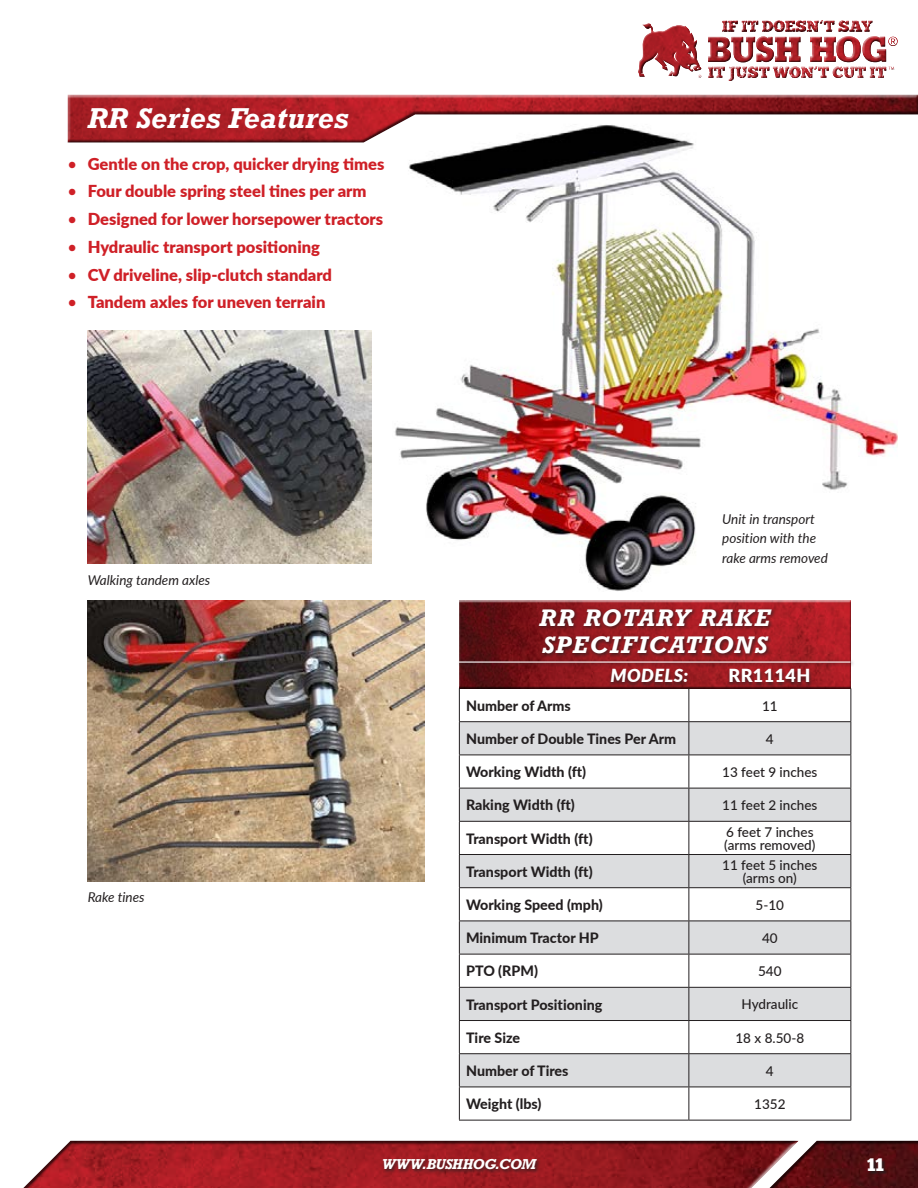
<style>
.page{position:relative;width:918px;height:1188px;background:#fff}
.page>*{position:absolute;margin:0;border:0;box-sizing:border-box;transform-origin:0 0}
.t1{font:italic 700 27px "Rockwell";letter-spacing:.01em;color:#fff}
.t2{font:italic 700 22.5px/27px "Rockwell";letter-spacing:.06em;color:#fff}
.t3{font:italic 900 18px "Lato";letter-spacing:.025em;color:#fff}
.t4{font:900 18px "Lato";letter-spacing:.025em;color:#fff}
.t5{font:18px "Chunk Five";color:#fff}
.t6{font:900 16.5px "Lato";color:#cf2027}
.t7{font:800 14.25px "Lato";color:#231f20}
.t8{font:500 13.5px/13.5px "Lato";color:#231f20}
.t9{font:italic 13.5px/19.5px "Lato";color:#231f20}
.t10{font:italic 700 13.5px "Rockwell";letter-spacing:-.025em;color:#fff}
.s1{font-weight:500}
</style>
<div class="page">
<img style="left:392px;top:144px;width:506px;height:457px">
<div style="left:67px;top:92px;width:851px;height:52px;background:#231f20;opacity:.75"></div>
<div style="left:459px;top:598px;width:393px;height:91px;background:#fff"></div>
<div style="left:459px;top:600px;width:394px;height:90px;background:#231f20;opacity:.75"></div>
<div style="left:608px;top:668px;width:205px;height:20px;background:#231f20;opacity:.75"></div>
<div style="left:537px;top:607px;width:240px;height:51px;background:#231f20;opacity:.75"></div>
<svg style="left:460px;top:722px;width:390px;height:365px;fill:#dcdddf"></svg>
<hr style="left:459px;top:688px;width:1px;height:33px;background:#231f20">
<hr style="left:459px;top:721px;width:230px;height:1px;background:#231f20">
<hr style="left:459px;top:722px;width:1px;height:33px;background:#231f20">
<hr style="left:459px;top:755px;width:230px;height:1px;background:#231f20">
<hr style="left:459px;top:755px;width:1px;height:33px;background:#231f20">
<hr style="left:459px;top:788px;width:230px;height:1px;background:#231f20">
<hr style="left:459px;top:788px;width:1px;height:33px;background:#231f20">
<hr style="left:459px;top:821px;width:230px;height:1px;background:#231f20">
<hr style="left:459px;top:822px;width:1px;height:32px;background:#231f20">
<hr style="left:459px;top:854px;width:230px;height:1px;background:#231f20">
<hr style="left:459px;top:855px;width:1px;height:32px;background:#231f20">
<hr style="left:459px;top:887px;width:230px;height:1px;background:#231f20">
<hr style="left:459px;top:888px;width:1px;height:33px;background:#231f20">
<hr style="left:459px;top:921px;width:230px;height:1px;background:#231f20">
<hr style="left:459px;top:921px;width:1px;height:33px;background:#231f20">
<hr style="left:459px;top:954px;width:230px;height:1px;background:#231f20">
<hr style="left:459px;top:954px;width:1px;height:33px;background:#231f20">
<hr style="left:459px;top:987px;width:230px;height:1px;background:#231f20">
<hr style="left:459px;top:988px;width:1px;height:32px;background:#231f20">
<hr style="left:459px;top:1020px;width:230px;height:1px;background:#231f20">
<hr style="left:459px;top:1021px;width:1px;height:32px;background:#231f20">
<hr style="left:459px;top:1053px;width:230px;height:1px;background:#231f20">
<hr style="left:459px;top:1054px;width:1px;height:33px;background:#231f20">
<hr style="left:459px;top:1087px;width:230px;height:1px;background:#231f20">
<hr style="left:459px;top:1087px;width:1px;height:33px;background:#231f20">
<hr style="left:459px;top:1120px;width:230px;height:1px;background:#231f20">
<hr style="left:688px;top:688px;width:1px;height:33px;background:#231f20">
<hr style="left:850px;top:688px;width:1px;height:33px;background:#231f20">
<hr style="left:689px;top:721px;width:162px;height:1px;background:#231f20">
<hr style="left:688px;top:722px;width:1px;height:33px;background:#231f20">
<hr style="left:850px;top:722px;width:1px;height:33px;background:#231f20">
<hr style="left:689px;top:755px;width:162px;height:1px;background:#231f20">
<hr style="left:688px;top:755px;width:1px;height:33px;background:#231f20">
<hr style="left:850px;top:755px;width:1px;height:33px;background:#231f20">
<hr style="left:689px;top:788px;width:162px;height:1px;background:#231f20">
<hr style="left:688px;top:788px;width:1px;height:33px;background:#231f20">
<hr style="left:850px;top:788px;width:1px;height:33px;background:#231f20">
<hr style="left:689px;top:821px;width:162px;height:1px;background:#231f20">
<hr style="left:688px;top:822px;width:1px;height:32px;background:#231f20">
<hr style="left:850px;top:822px;width:1px;height:32px;background:#231f20">
<hr style="left:689px;top:854px;width:162px;height:1px;background:#231f20">
<hr style="left:688px;top:855px;width:1px;height:32px;background:#231f20">
<hr style="left:850px;top:855px;width:1px;height:32px;background:#231f20">
<hr style="left:689px;top:887px;width:162px;height:1px;background:#231f20">
<hr style="left:688px;top:888px;width:1px;height:33px;background:#231f20">
<hr style="left:850px;top:888px;width:1px;height:33px;background:#231f20">
<hr style="left:689px;top:921px;width:162px;height:1px;background:#231f20">
<hr style="left:688px;top:921px;width:1px;height:33px;background:#231f20">
<hr style="left:850px;top:921px;width:1px;height:33px;background:#231f20">
<hr style="left:689px;top:954px;width:162px;height:1px;background:#231f20">
<hr style="left:688px;top:954px;width:1px;height:33px;background:#231f20">
<hr style="left:850px;top:954px;width:1px;height:33px;background:#231f20">
<hr style="left:689px;top:987px;width:162px;height:1px;background:#231f20">
<hr style="left:688px;top:988px;width:1px;height:32px;background:#231f20">
<hr style="left:850px;top:988px;width:1px;height:32px;background:#231f20">
<hr style="left:689px;top:1020px;width:162px;height:1px;background:#231f20">
<hr style="left:688px;top:1021px;width:1px;height:32px;background:#231f20">
<hr style="left:850px;top:1021px;width:1px;height:32px;background:#231f20">
<hr style="left:689px;top:1053px;width:162px;height:1px;background:#231f20">
<hr style="left:688px;top:1054px;width:1px;height:33px;background:#231f20">
<hr style="left:850px;top:1054px;width:1px;height:33px;background:#231f20">
<hr style="left:689px;top:1087px;width:162px;height:1px;background:#231f20">
<hr style="left:688px;top:1087px;width:1px;height:33px;background:#231f20">
<hr style="left:850px;top:1087px;width:1px;height:33px;background:#231f20">
<hr style="left:689px;top:1120px;width:162px;height:1px;background:#231f20">
<div style="left:457px;top:660px;width:399px;height:8px;background:#231f20;opacity:.75"></div>
<hr style="left:459px;top:662px;width:391px;height:1px;background:#fff">
<img style="left:88px;top:601px;width:337px;height:280px">
<img style="left:88px;top:331px;width:283px;height:233px">
<div style="left:0;top:1140px;width:918px;height:48px;background:#231f20;opacity:.75"></div>
<div style="left:867px;top:1159px;width:21px;height:16px;background:#231f20;opacity:.75"></div>
<div style="left:381px;top:1158px;width:161px;height:16px;background:#231f20;opacity:.75"></div>
<div style="left:637px;top:20px;width:261px;height:62px;background:#231f20;opacity:.75"></div>
<h1 class="t1" style="left:88px;top:101px;width:263px">RR Series Features</h1>
<p class="t6" style="left:68px;top:151px;width:319px"><span class="s1">•</span> Gentle on the crop, quicker drying times</p>
<p class="t6" style="left:68px;top:179px;width:301px"><span class="s1">•</span> Four double spring steel tines per arm</p>
<p class="t6" style="left:68px;top:207px;width:317px"><span class="s1">•</span> Designed for lower horsepower tractors</p>
<p class="t6" style="left:68px;top:234px;width:254px"><span class="s1">•</span> Hydraulic transport positioning</p>
<p class="t6" style="left:68px;top:262px;width:266px"><span class="s1">•</span> CV driveline, slip-clutch standard</p>
<p class="t6" style="left:68px;top:290px;width:259px"><span class="s1">•</span> Tandem axles for uneven terrain</p>
<p class="t9" style="left:88px;top:569px;width:124px">Walking tandem axles</p>
<p class="t9" style="left:88px;top:887px;width:58px">Rake tines</p>
<p class="t9" style="left:722px;top:509px;width:107px">Unit in transport position with the rake arms removed</p>
<h2 class="t2" style="left:539px;top:604px;width:232px">RR ROTARY RAKE<br>SPECIFICATIONS</h2>
<p class="t3" style="left:611px;top:662px;width:79px">MODELS:</p>
<p class="t4" style="left:728px;top:662px;width:84px">RR1114H</p>
<p class="t7" style="left:466px;top:695px;width:106px">Number of Arms</p>
<p class="t8" style="left:762px;top:698px;width:17px">11</p>
<p class="t7" style="left:466px;top:728px;width:212px">Number of Double Tines Per Arm</p>
<p class="t8" style="left:766px;top:732px;width:9px">4</p>
<p class="t7" style="left:466px;top:761px;width:122px">Working Width (ft)</p>
<p class="t8" style="left:722px;top:765px;width:97px">13 feet 9 inches</p>
<p class="t7" style="left:466px;top:795px;width:110px">Raking Width (ft)</p>
<p class="t8" style="left:722px;top:798px;width:97px">11 feet 2 inches</p>
<p class="t7" style="left:466px;top:828px;width:128px">Transport Width (ft)</p>
<p class="t8" style="left:724px;top:824px;width:93px">6 feet 7 inches (arms removed)</p>
<p class="t7" style="left:466px;top:861px;width:128px">Transport Width (ft)</p>
<p class="t8" style="left:722px;top:858px;width:97px;text-align:center">11 feet 5 inches (arms on)</p>
<p class="t7" style="left:466px;top:894px;width:138px">Working Speed (mph)</p>
<p class="t8" style="left:756px;top:898px;width:30px">5-10</p>
<p class="t7" style="left:466px;top:927px;width:134px">Minimum Tractor HP</p>
<p class="t8" style="left:762px;top:931px;width:17px">40</p>
<p class="t7" style="left:466px;top:961px;width:73px">PTO (RPM)</p>
<p class="t8" style="left:758px;top:964px;width:25px">540</p>
<p class="t7" style="left:466px;top:994px;width:138px">Transport Positioning</p>
<p class="t8" style="left:742px;top:997px;width:58px">Hydraulic</p>
<p class="t7" style="left:466px;top:1027px;width:56px">Tire Size</p>
<p class="t8" style="left:735px;top:1030px;width:70px">18 x 8.50-8</p>
<p class="t7" style="left:466px;top:1060px;width:104px">Number of Tires</p>
<p class="t8" style="left:766px;top:1064px;width:9px">4</p>
<p class="t7" style="left:466px;top:1093px;width:77px">Weight (lbs)</p>
<p class="t8" style="left:754px;top:1097px;width:33px">1352</p>
<p class="t10" style="left:382px;top:1156px;width:156px">WWW.BUSHHOG.COM</p>
<p class="t5" style="left:867px;top:1156px;width:19px">11</p>
</div>
